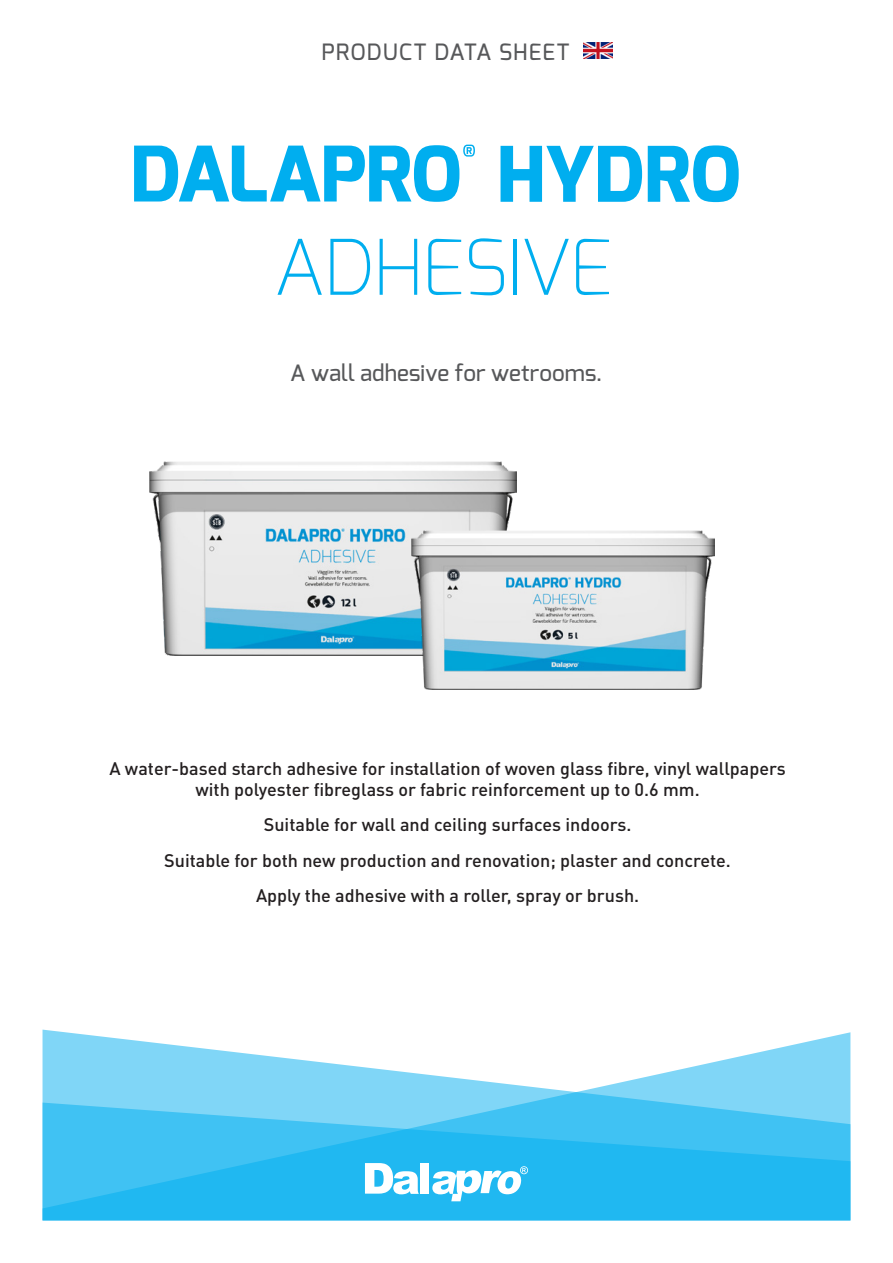
<style>
.page{position:relative;width:893px;height:1263px;background:#fff}
.page>*{position:absolute;margin:0;border:0;box-sizing:border-box;transform-origin:0 0}
.t1{font:200 76.5px "Exo";letter-spacing:-.025em;color:#00aeef}
.t2{font:800 76.5px "Exo";letter-spacing:-.015em;color:#00aeef}
.t3{font:500 22.5px "Exo";letter-spacing:.005em;color:#57585a}
.t4{font:500 22.5px "Exo";letter-spacing:.045em;color:#57585a}
.t5{font:500 18px/21px "DIN Pro";color:#231f20;text-align:center}
</style>
<div class="page">
<img style="left:584px;top:43px;width:28px;height:16px">
<svg style="left:43px;top:1029px;width:807px;height:73px;fill:#80d6f7"></svg>
<svg style="left:43px;top:1102px;width:807px;height:118px;background:#35bef2"></svg>
<svg style="left:365px;top:1163px;width:54px;height:31px"></svg>
<div style="left:421px;top:1163px;width:8px;height:31px;background:#fff"></div>
<svg style="left:432px;top:1166px;width:96px;height:35px"></svg>
<svg style="left:134px;top:145px;width:341px;height:57px"></svg>
<img style="left:149px;top:462px;width:368px;height:193px">
<img style="left:411px;top:530px;width:304px;height:160px">
<p class="t4" style="left:322px;top:37px;width:249px">PRODUCT DATA SHEET</p>
<p class="t2" style="left:496px;top:125px;width:246px">HYDRO</p>
<p class="t1" style="left:273px;top:218px;width:341px">ADHESIVE</p>
<p class="t3" style="left:290px;top:358px;width:314px">A wall adhesive for wetrooms.</p>
<p class="t5" style="left:109px;top:757px;width:678px">A water-based starch adhesive for installation of woven glass fibre, vinyl wallpapers with polyester fibreglass or fabric reinforcement up to 0.6 mm.</p>
<p class="t5" style="left:264px;top:814px;width:369px">Suitable for wall and ceiling surfaces indoors.</p>
<p class="t5" style="left:164px;top:849px;width:568px">Suitable for both new production and renovation; plaster and concrete.</p>
<p class="t5" style="left:256px;top:885px;width:385px">Apply the adhesive with a roller, spray or brush.</p>
</div>
